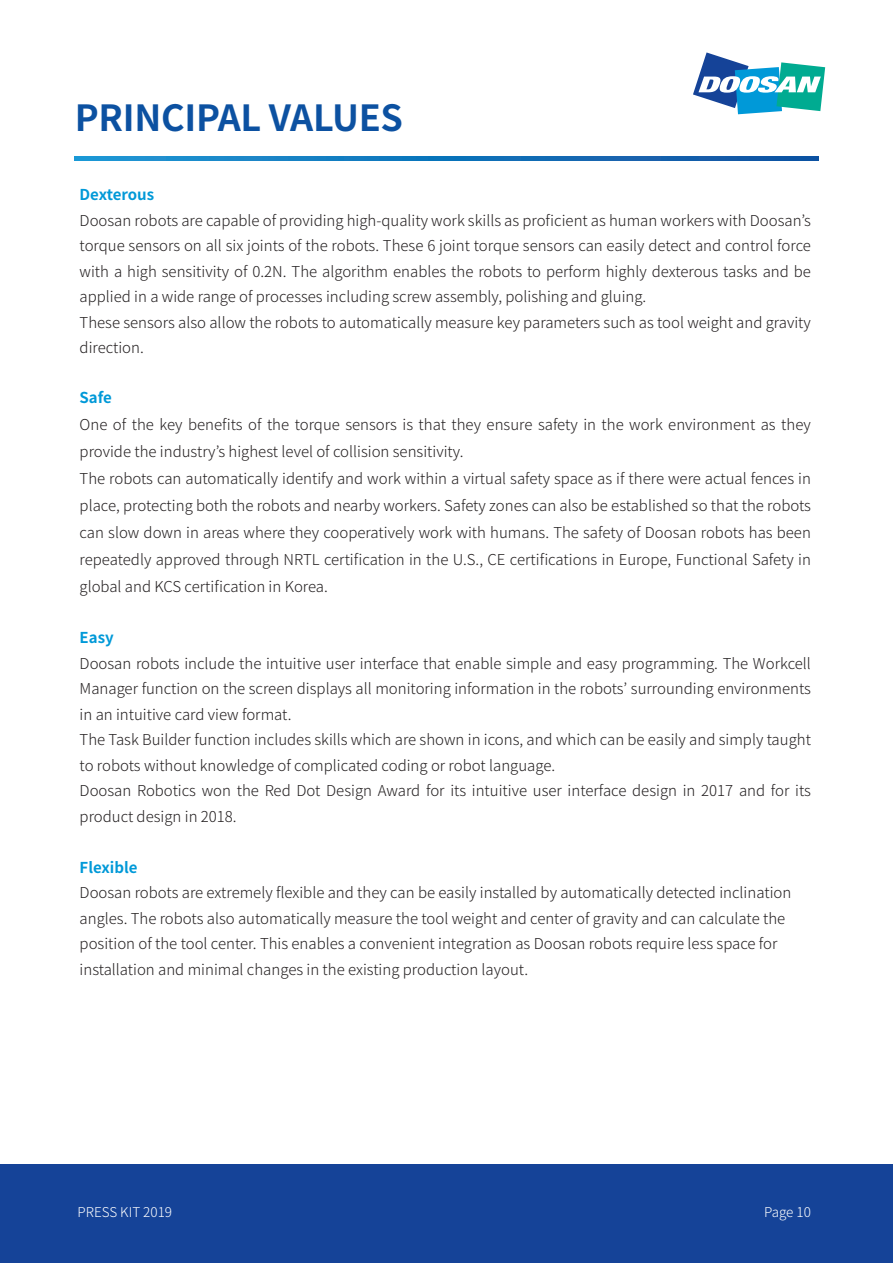
<style>
.page{position:relative;width:893px;height:1263px;background:#fff}
.page>*{position:absolute;margin:0;border:0;box-sizing:border-box;transform-origin:0 0}
.t1{font:700 36px "Noto Sans CJ Kkr";letter-spacing:-.01em;color:#0c51a1}
.t2{font:300 15px/25.5px "Noto Sans CJ Kkr";color:#231f20}
.t3{font:700 15px "Noto Sans CJ Kkr";color:#0099d8}
.t4{font:300 13.5px "Noto Sans CJ Kkr";color:#fff}
</style>
<div class="page">
<svg style="left:75px;top:157px;width:743px;height:4px;background:#1473ba"></svg>
<div style="left:0;top:1164px;width:893px;height:99px;background:#154398"></div>
<svg style="left:693px;top:52px;width:132px;height:62px"></svg>
<h1 class="t1" style="left:75px;top:97px;width:330px">PRINCIPAL VALUES</h1>
<p class="t3" style="left:80px;top:186px;width:76px">Dexterous</p>
<p class="t2" style="left:80px;top:208px;width:733px">Doosan robots are capable of providing high-quality work skills as proficient as human workers with Doosan’s torque sensors on all six joints of the robots. These 6 joint torque sensors can easily detect and control force with a high sensitivity of 0.2N. The algorithm enables the robots to perform highly dexterous tasks and be applied in a wide range of processes including screw assembly, polishing and gluing.<br>These sensors also allow the robots to automatically measure key parameters such as tool weight and gravity direction.</p>
<p class="t3" style="left:80px;top:389px;width:34px">Safe</p>
<p class="t2" style="left:80px;top:411px;width:733px;line-height:27px">One of the key benefits of the torque sensors is that they ensure safety in the work environment as they provide the industry’s highest level of collision sensitivity.<br>The robots can automatically identify and work within a virtual safety space as if there were actual fences in place, protecting both the robots and nearby workers. Safety zones can also be established so that the robots can slow down in areas where they cooperatively work with humans. The safety of Doosan robots has been repeatedly approved through NRTL certification in the U.S., CE certifications in Europe, Functional Safety in global and KCS certification in Korea.</p>
<p class="t3" style="left:80px;top:629px;width:36px">Easy</p>
<p class="t2" style="left:80px;top:651px;width:733px">Doosan robots include the intuitive user interface that enable simple and easy programming. The Workcell Manager function on the screen displays all monitoring information in the robots’ surrounding environments in an intuitive card view format.<br>The Task Builder function includes skills which are shown in icons, and which can be easily and simply taught to robots without knowledge of complicated coding or robot language.<br>Doosan Robotics won the Red Dot Design Award for its intuitive user interface design in 2017 and for its product design in 2018.</p>
<p class="t3" style="left:80px;top:858px;width:60px">Flexible</p>
<p class="t2" style="left:80px;top:880px;width:713px">Doosan robots are extremely flexible and they can be easily installed by automatically detected inclination angles. The robots also automatically measure the tool weight and center of gravity and can calculate the position of the tool center. This enables a convenient integration as Doosan robots require less space for installation and minimal changes in the existing production layout.</p>
<p class="t4" style="left:78px;top:1204px;width:96px">PRESS KIT 2019</p>
<p class="t4" style="left:764px;top:1204px;width:48px">Page 10</p>
</div>
